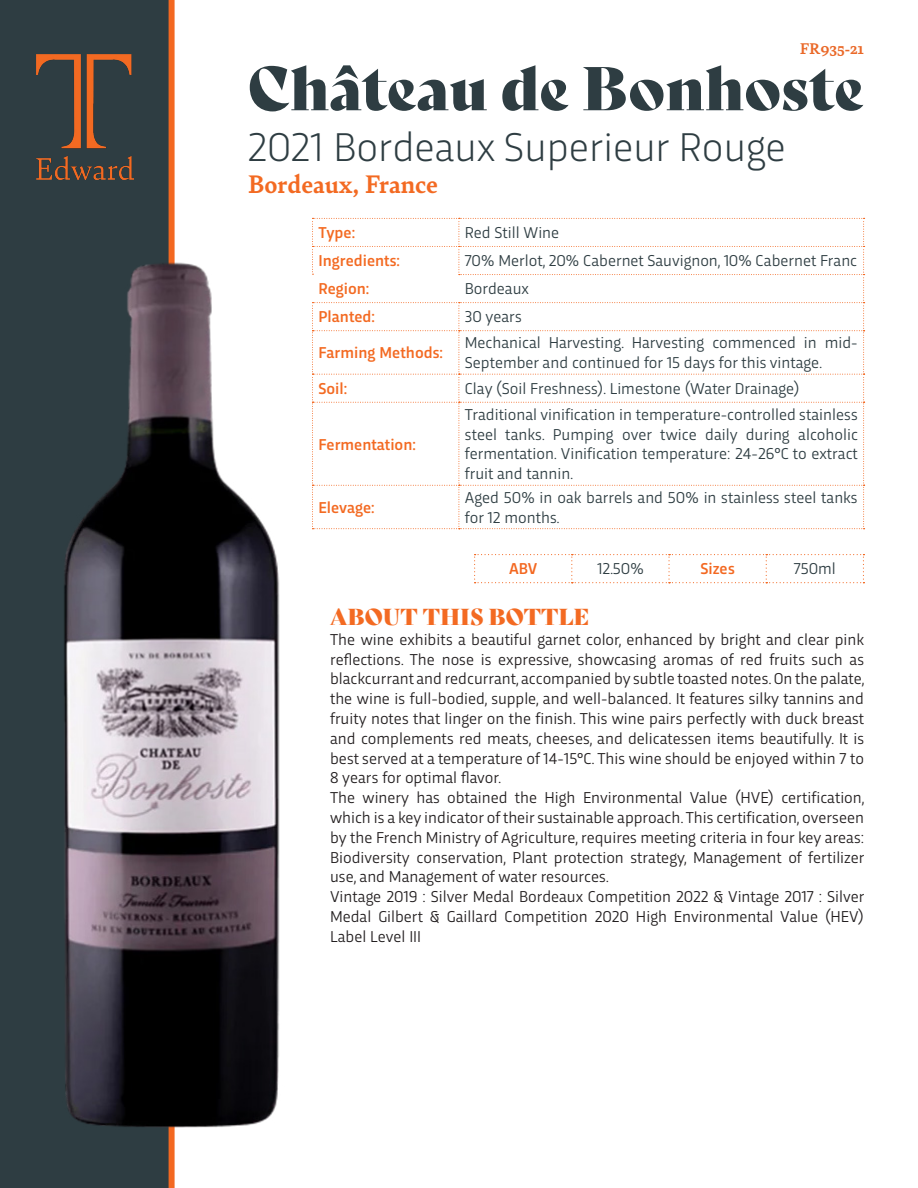
<style>
.page{position:relative;width:918px;height:1188px;background:#fff}
.page>*{position:absolute;margin:0;border:0;box-sizing:border-box;transform-origin:0 0}
.t1{font:60px "Bely Display";color:#2e3d42}
.t2{font:300 42px "Trasandina";color:#2e3d42}
.t3{font:700 27px "Bely";color:#f36a22}
.t4{font:22.5px "Bely Display";color:#f36a22}
.t5{font:16.5px/19.8px "Trasandina";color:#231f20;text-align:justify}
.t6{font:16.5px/19.8px "Trasandina";color:#2e3d42}
.t7{font:500 16.5px "Trasandina";color:#f36a22}
.t8{font:700 16.5px "Bely";color:#ea6929}
.t9{font:500 16.5px "Trasandina";color:#f36821}
</style>
<div class="page">
<svg style="left:312px;top:218px;width:553px;height:311px"></svg>
<div style="left:0;top:0;width:170px;height:1188px;background:#2e3d42"></div>
<div style="left:169px;top:0;width:6px;height:1188px;background:#f36821"></div>
<img style="left:37px;top:54px;width:96px;height:125px">
<svg style="left:474px;top:554px;width:390px;height:29px"></svg>
<img style="left:64px;top:218px;width:216px;height:916px">
<p class="t8" style="left:800px;top:37px;width:66px">FR935-21</p>
<p class="t1" style="left:248px;top:40px;width:618px">Château de Bonhoste</p>
<p class="t2" style="left:248px;top:117px;width:539px">2021 Bordeaux Superieur Rouge</p>
<p class="t3" style="left:248px;top:165px;width:191px">Bordeaux, France</p>
<p class="t7" style="left:318px;top:220px;width:38px">Type:</p>
<p class="t6" style="left:465px;top:222px;width:96px">Red Still Wine</p>
<p class="t7" style="left:318px;top:248px;width:83px">Ingredients:</p>
<p class="t6" style="left:465px;top:250px;width:394px">70% Merlot, 20% Cabernet Sauvignon, 10% Cabernet Franc</p>
<p class="t7" style="left:318px;top:277px;width:52px">Region:</p>
<p class="t6" style="left:465px;top:278px;width:66px">Bordeaux</p>
<p class="t7" style="left:318px;top:305px;width:58px">Planted:</p>
<p class="t6" style="left:465px;top:306px;width:58px">30 years</p>
<p class="t7" style="left:318px;top:340px;width:126px">Farming Methods:</p>
<p class="t6" style="left:465px;top:332px;width:394px">Mechanical Harvesting. Harvesting commenced in mid-<br>September and continued for 15 days for this vintage.</p>
<p class="t7" style="left:318px;top:376px;width:30px">Soil:</p>
<p class="t6" style="left:465px;top:377px;width:336px">Clay (Soil Freshness). Limestone (Water Drainage)</p>
<p class="t7" style="left:318px;top:432px;width:99px">Fermentation:</p>
<p class="t6" style="left:465px;top:403px;width:395px;text-align:justify">Traditional vinification in temperature-controlled stainless steel tanks. Pumping over twice daily during alcoholic fermentation. Vinification temperature: 24-26°C to extract fruit and tannin.</p>
<p class="t7" style="left:318px;top:495px;width:58px">Elevage:</p>
<p class="t6" style="left:465px;top:486px;width:394px">Aged 50% in oak barrels and 50% in stainless steel tanks for 12 months.</p>
<p class="t9" style="left:509px;top:557px;width:30px">ABV</p>
<p class="t6" style="left:597px;top:558px;width:48px">12.50%</p>
<p class="t9" style="left:700px;top:557px;width:36px">Sizes</p>
<p class="t6" style="left:794px;top:558px;width:44px">750ml</p>
<p class="t4" style="left:330px;top:599px;width:261px">ABOUT THIS BOTTLE</p>
<p class="t5" style="left:330px;top:628px;width:536px">The wine exhibits a beautiful garnet color, enhanced by bright and clear pink reflections. The nose is expressive, showcasing aromas of red fruits such as blackcurrant and redcurrant, accompanied by subtle toasted notes. On the palate, the wine is full-bodied, supple, and well-balanced. It features silky tannins and fruity notes that linger on the finish. This wine pairs perfectly with duck breast and complements red meats, cheeses, and delicatessen items beautifully. It is best served at a temperature of 14-15°C. This wine should be enjoyed within 7 to 8 years for optimal flavor.</p>
<p class="t5" style="left:330px;top:787px;width:536px">The winery has obtained the High Environmental Value (HVE) certification, which is a key indicator of their sustainable approach. This certification, overseen by the French Ministry of Agriculture, requires meeting criteria in four key areas:<br>Biodiversity conservation, Plant protection strategy, Management of fertilizer use, and Management of water resources.</p>
<p class="t5" style="left:330px;top:886px;width:536px">Vintage 2019 : Silver Medal Bordeaux Competition 2022 &amp; Vintage 2017 : Silver Medal Gilbert &amp; Gaillard Competition 2020 High Environmental Value (HEV)<br>Label Level III</p>
</div>
